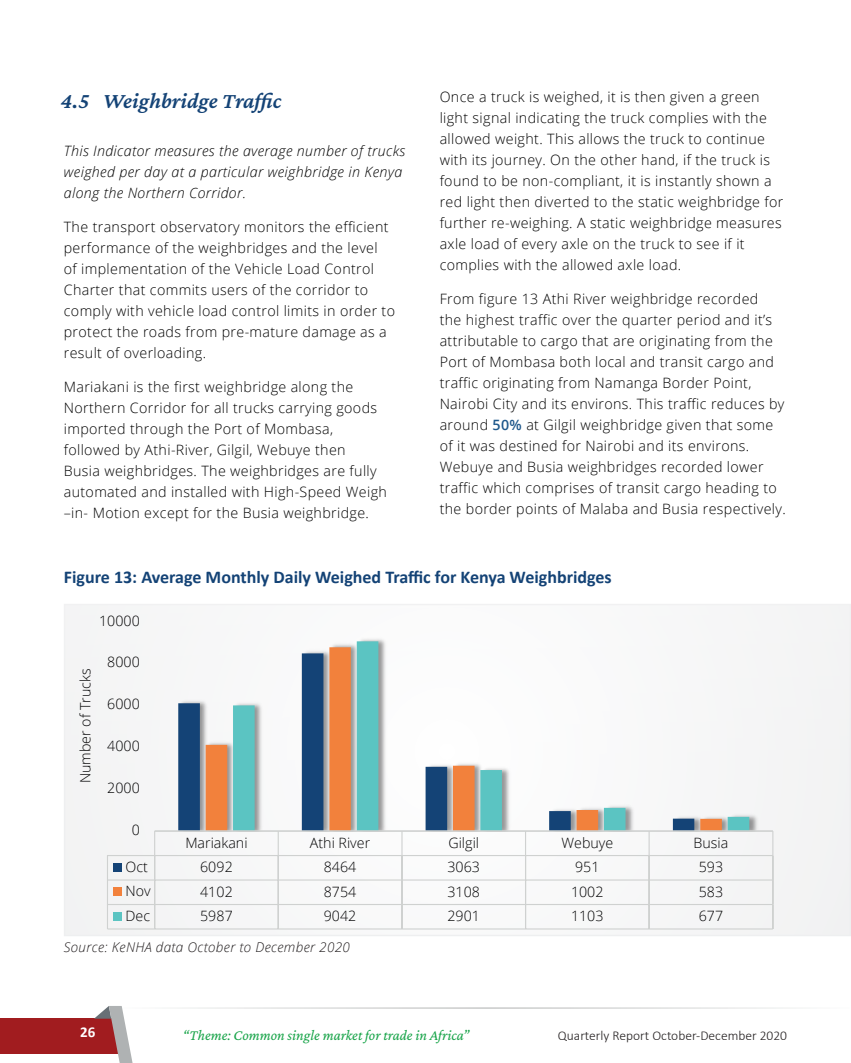
<style>
.page{position:relative;width:851px;height:1063px;background:#fff}
.page>*{position:absolute;margin:0;border:0;box-sizing:border-box;transform-origin:0 0}
.t1{font:italic 600 22.5px "Crimson Pro";color:#144376}
.t2{font:700 18px "Calibri";color:#144376}
.t3{font:italic 15px "Crimson Pro";color:#18a449}
.t4{font:700 15px "Calibri";color:#fff}
.t5{font:300 14.25px/21px "Open Sans";letter-spacing:.025em;color:#010101}
.t6{font:300 14.25px "Open Sans";color:#000001}
.t7{font:italic 300 14.25px/21px "Open Sans";letter-spacing:.025em;color:#010101}
.t8{font:italic 300 13.5px "Open Sans";letter-spacing:.025em;color:#231f20}
.t9{font:300 13.5px "Calibri";color:#231f20}
.s1{font-weight:600;color:#20598c}
</style>
<div class="page">
<div style="left:0;top:1018px;width:120px;height:36px;background:#a11c1f"></div>
<svg style="left:94px;top:1006px;width:39px;height:57px"></svg>
<div style="left:65px;top:605px;width:785px;height:330px;background:#f6f6f6"></div>
<div style="left:64px;top:604px;width:786px;height:332px;border:2px solid #c5c7cb"></div>
<svg style="left:178px;top:701px;width:28px;height:130px;background:#3d6086"></svg>
<svg style="left:206px;top:743px;width:27px;height:88px;background:#e58f5a"></svg>
<svg style="left:233px;top:641px;width:516px;height:190px"></svg>
<hr style="left:155px;top:831px;width:617px;height:1px;background:#cfd1d0">
<hr style="left:277px;top:831px;width:2px;height:25px;background:#cfd1d0">
<hr style="left:107px;top:855px;width:665px;height:1px;background:#cfd1d0">
<hr style="left:277px;top:856px;width:2px;height:24px;background:#cfd1d0">
<div style="left:113px;top:863px;width:9px;height:9px;background:#144376"></div>
<hr style="left:107px;top:879px;width:665px;height:2px;background:#cfd1d0">
<hr style="left:277px;top:880px;width:2px;height:25px;background:#cfd1d0">
<div style="left:113px;top:887px;width:9px;height:9px;background:#f2813c"></div>
<hr style="left:107px;top:904px;width:665px;height:1px;background:#cfd1d0">
<svg style="left:107px;top:856px;width:1px;height:72px"></svg>
<hr style="left:107px;top:928px;width:665px;height:2px;background:#cfd1d0">
<svg style="left:154px;top:831px;width:1px;height:97px"></svg>
<hr style="left:277px;top:905px;width:2px;height:24px;background:#cfd1d0">
<svg style="left:401px;top:832px;width:1px;height:96px"></svg>
<svg style="left:525px;top:832px;width:1px;height:96px"></svg>
<svg style="left:648px;top:832px;width:1px;height:96px"></svg>
<svg style="left:772px;top:831px;width:1px;height:98px"></svg>
<div style="left:113px;top:912px;width:9px;height:9px;background:#5bc4c2"></div>
<h1 class="t1" style="left:61px;top:86px;width:222px">4.5 Weighbridge Traffic</h1>
<p class="t7" style="left:64px;top:140px;width:343px">This Indicator measures the average number of trucks weighed per day at a particular weighbridge in Kenya along the Northern Corridor.</p>
<p class="t5" style="left:64px;top:216px;width:333px">The transport observatory monitors the efficient performance of the weighbridges and the level<br>of implementation of the Vehicle Load Control Charter that commits users of the corridor to comply with vehicle load control limits in order to protect the roads from pre-mature damage as a result of overloading.</p>
<p class="t5" style="left:64px;top:376px;width:324px">Mariakani is the first weighbridge along the Northern Corridor for all trucks carrying goods imported through the Port of Mombasa, followed by Athi-River, Gilgil, Webuye then<br>Busia weighbridges. The weighbridges are fully automated and installed with High-Speed Weigh –in- Motion except for the Busia weighbridge.</p>
<p class="t5" style="left:439px;top:86px;width:345px">Once a truck is weighed, it is then given a green light signal indicating the truck complies with the allowed weight. This allows the truck to continue with its journey. On the other hand, if the truck is found to be non-compliant, it is instantly shown a red light then diverted to the static weighbridge for further re-weighing. A static weighbridge measures axle load of every axle on the truck to see if it complies with the allowed axle load.</p>
<p class="t5" style="left:439px;top:288px;width:347px">From figure 13 Athi River weighbridge recorded<br>the highest traffic over the quarter period and it’s attributable to cargo that are originating from the Port of Mombasa both local and transit cargo and traffic originating from Namanga Border Point, Nairobi City and its environs. This traffic reduces by around <span class="s1">50%</span> at Gilgil weighbridge given that some of it was destined for Nairobi and its environs.<br>Webuye and Busia weighbridges recorded lower traffic which comprises of transit cargo heading to the border points of Malaba and Busia respectively.</p>
<p class="t2" style="left:64px;top:564px;width:549px">Figure 13: Average Monthly Daily Weighed Traffic for Kenya Weighbridges</p>
<p class="t6" style="left:99px;top:611px;width:42px">10000</p>
<p class="t6" style="left:76px;top:783px;width:116px;rotate:-90deg">Number of Trucks</p>
<p class="t6" style="left:107px;top:653px;width:34px">8000</p>
<p class="t6" style="left:107px;top:694px;width:34px">6000</p>
<p class="t6" style="left:107px;top:736px;width:34px">4000</p>
<p class="t6" style="left:107px;top:778px;width:34px">2000</p>
<p class="t6" style="left:132px;top:820px;width:10px">0</p>
<p class="t6" style="left:185px;top:833px;width:64px">Mariakani</p>
<p class="t6" style="left:310px;top:833px;width:62px">Athi River</p>
<p class="t6" style="left:448px;top:833px;width:32px">Gilgil</p>
<p class="t6" style="left:561px;top:833px;width:53px">Webuye</p>
<p class="t6" style="left:693px;top:833px;width:36px">Busia</p>
<p class="t6" style="left:125px;top:857px;width:24px">Oct</p>
<p class="t6" style="left:200px;top:857px;width:34px">6092</p>
<p class="t6" style="left:324px;top:857px;width:34px">8464</p>
<p class="t6" style="left:447px;top:857px;width:34px">3063</p>
<p class="t6" style="left:575px;top:857px;width:26px">951</p>
<p class="t6" style="left:698px;top:857px;width:26px">593</p>
<p class="t6" style="left:125px;top:881px;width:27px">Nov</p>
<p class="t6" style="left:200px;top:882px;width:34px">4102</p>
<p class="t6" style="left:324px;top:882px;width:34px">8754</p>
<p class="t6" style="left:447px;top:882px;width:34px">3108</p>
<p class="t6" style="left:571px;top:882px;width:34px">1002</p>
<p class="t6" style="left:698px;top:882px;width:26px">583</p>
<p class="t6" style="left:125px;top:906px;width:26px">Dec</p>
<p class="t6" style="left:200px;top:906px;width:34px">5987</p>
<p class="t6" style="left:324px;top:906px;width:34px">9042</p>
<p class="t6" style="left:447px;top:906px;width:34px">2901</p>
<p class="t6" style="left:571px;top:906px;width:34px">1103</p>
<p class="t6" style="left:698px;top:906px;width:26px">677</p>
<p class="t8" style="left:64px;top:938px;width:288px">Source: KeNHA data October to December 2020</p>
<p class="t4" style="left:80px;top:1022px;width:17px">26</p>
<p class="t3" style="left:183px;top:1025px;width:288px">“Theme: Common single market for trade in Africa”</p>
<p class="t9" style="left:558px;top:1027px;width:231px">Quarterly Report October-December 2020</p>
</div>
